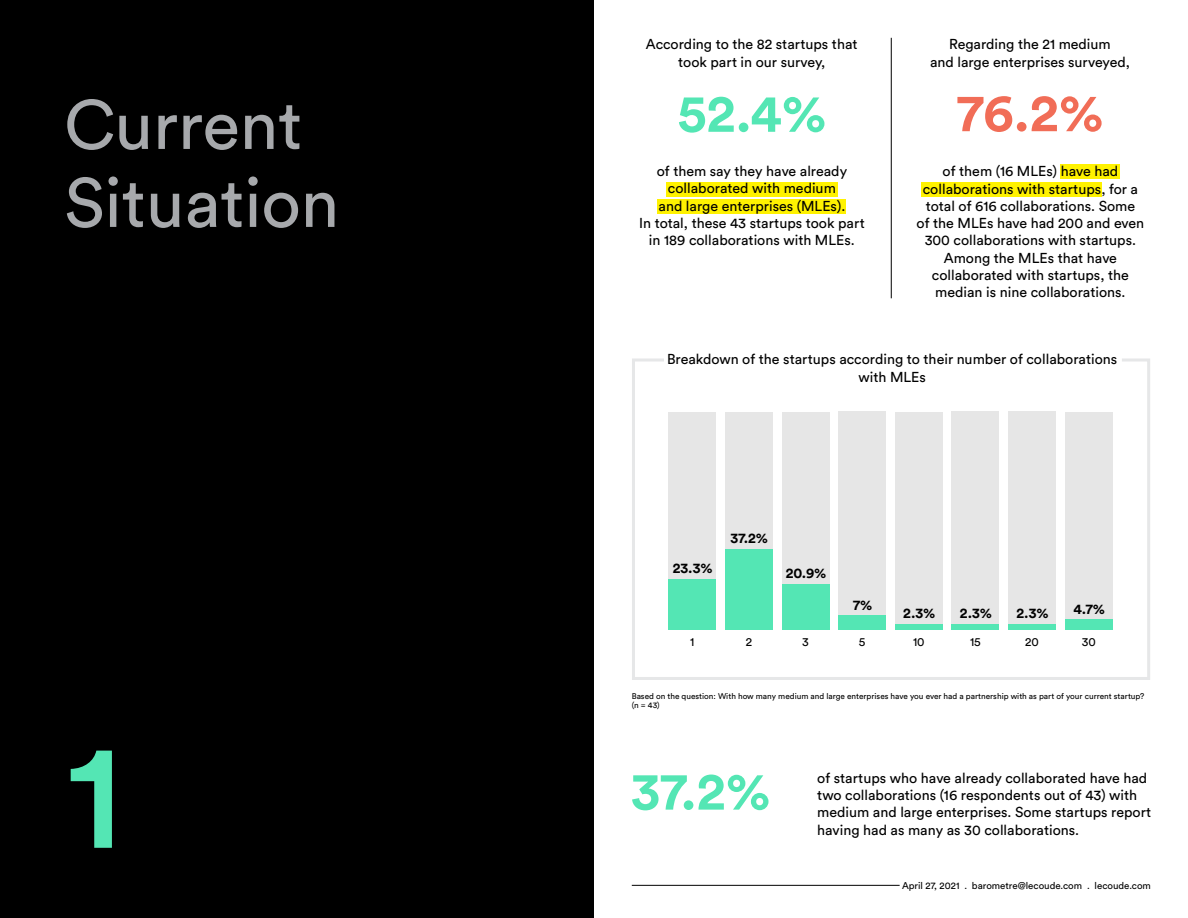
<style>
.page{position:relative;width:1188px;height:918px;background:#fff}
.page>*{position:absolute;margin:0;border:0;box-sizing:border-box;transform-origin:0 0}
.t1{font:500 150px "Circular Pro";color:#54e6b4}
.t2{font:69px/78px "Circular Pro";letter-spacing:-.005em;color:#a7a9ac}
.t3{font:700 52.8px "Circular Pro";color:#54e6b4}
.t4{font:700 52.8px "Circular Pro";color:#f16d57}
.t5{font:14.25px/17.2px "Circular Pro";color:#000;text-align:center}
.t6{font:700 14.25px "Circular Pro";color:#000}
.t7{font:12px "Circular Pro";color:#000}
.t8{font:9.75px "Circular Pro";color:#000}
.t9{font:8.25px/9px "Circular Pro";color:#000}
</style>
<div class="page">
<hr style="left:632px;top:885px;width:268px;height:1px;background:#000">
<div style="left:666px;top:182px;width:172px;height:14px;background:#fff200"></div>
<div style="left:1060px;top:165px;width:59px;height:14px;background:#fff200"></div>
<div style="left:921px;top:182px;width:181px;height:14px;background:#fff200"></div>
<div style="left:657px;top:199px;width:189px;height:15px;background:#fff200"></div>
<svg style="left:632px;top:358px;width:518px;height:322px"></svg>
<div style="left:668px;top:412px;width:48px;height:196px;background:#e6e6e6"></div>
<div style="left:668px;top:579px;width:48px;height:51px;background:#54e6b4"></div>
<div style="left:725px;top:412px;width:48px;height:196px;background:#e6e6e6"></div>
<div style="left:725px;top:549px;width:48px;height:81px;background:#54e6b4"></div>
<div style="left:782px;top:412px;width:47px;height:196px;background:#e6e6e6"></div>
<div style="left:782px;top:584px;width:47px;height:46px;background:#54e6b4"></div>
<div style="left:838px;top:412px;width:48px;height:205px;background:#e6e6e6"></div>
<div style="left:838px;top:615px;width:48px;height:15px;background:#54e6b4"></div>
<div style="left:895px;top:412px;width:48px;height:212px;background:#e6e6e6"></div>
<div style="left:895px;top:624px;width:48px;height:6px;background:#54e6b4"></div>
<div style="left:952px;top:412px;width:47px;height:213px;background:#e6e6e6"></div>
<div style="left:952px;top:624px;width:47px;height:6px;background:#54e6b4"></div>
<div style="left:1008px;top:412px;width:48px;height:213px;background:#e6e6e6"></div>
<div style="left:1008px;top:624px;width:48px;height:6px;background:#54e6b4"></div>
<div style="left:1065px;top:412px;width:48px;height:207px;background:#e6e6e6"></div>
<div style="left:1065px;top:619px;width:48px;height:11px;background:#54e6b4"></div>
<div style="left:0;top:0;width:594px;height:918px;background:#000"></div>
<hr style="left:891px;top:38px;width:1px;height:260px;background:#000">
<h2 class="t2" style="left:64px;top:83px;width:277px">Current<br>Situation</h2>
<h1 class="t1" style="left:66px;top:693px;width:58px">1</h1>
<p class="t5" style="left:646px;top:35px;width:213px">According to the 82 startups that took part in our survey,</p>
<p class="t5" style="left:930px;top:35px;width:202px">Regarding the 21 medium<br>and large enterprises surveyed,</p>
<h3 class="t3" style="left:677px;top:77px;width:151px">52.4%</h3>
<h3 class="t4" style="left:957px;top:76px;width:148px">76.2%</h3>
<p class="t5" style="left:639px;top:162px;width:227px">of them say they have already collaborated with medium<br>and large enterprises (MLEs).<br>In total, these 43 startups took part in 189 collaborations with MLEs.</p>
<p class="t5" style="left:917px;top:162px;width:229px">of them (16 MLEs) have had collaborations with startups, for a total of 616 collaborations. Some<br>of the MLEs have had 200 and even<br>300 collaborations with startups.<br>Among the MLEs that have collaborated with startups, the median is nine collaborations.</p>
<p class="t5" style="left:667px;top:350px;width:452px">Breakdown of the startups according to their number of collaborations with MLEs</p>
<p class="t6" style="left:673px;top:558px;width:41px">23.3%</p>
<p class="t6" style="left:731px;top:528px;width:39px">37.2%</p>
<p class="t6" style="left:786px;top:563px;width:42px">20.9%</p>
<p class="t7" style="left:690px;top:634px;width:6px">1</p>
<p class="t7" style="left:746px;top:634px;width:8px">2</p>
<p class="t7" style="left:802px;top:634px;width:8px">3</p>
<p class="t6" style="left:853px;top:596px;width:21px">7%</p>
<p class="t7" style="left:859px;top:634px;width:8px">5</p>
<p class="t6" style="left:903px;top:603px;width:34px">2.3%</p>
<p class="t7" style="left:913px;top:634px;width:13px">10</p>
<p class="t6" style="left:960px;top:603px;width:34px">2.3%</p>
<p class="t7" style="left:970px;top:634px;width:12px">15</p>
<p class="t6" style="left:1017px;top:603px;width:34px">2.3%</p>
<p class="t7" style="left:1025px;top:634px;width:15px">20</p>
<p class="t6" style="left:1073px;top:599px;width:33px">4.7%</p>
<p class="t7" style="left:1082px;top:634px;width:16px">30</p>
<p class="t9" style="left:632px;top:692px;width:514px">Based on the question: With how many medium and large enterprises have you ever had a partnership with as part of your current startup? (n = 43)</p>
<h3 class="t3" style="left:631px;top:755px;width:141px">37.2%</h3>
<p class="t5" style="left:817px;top:769px;width:336px;text-align:left">of startups who have already collaborated have had two collaborations (16 respondents out of 43) with medium and large enterprises. Some startups report having had as many as 30 collaborations.</p>
<p class="t8" style="left:902px;top:879px;width:250px">April 27, 2021 . barometre@lecoude.com . lecoude.com</p>
</div>
